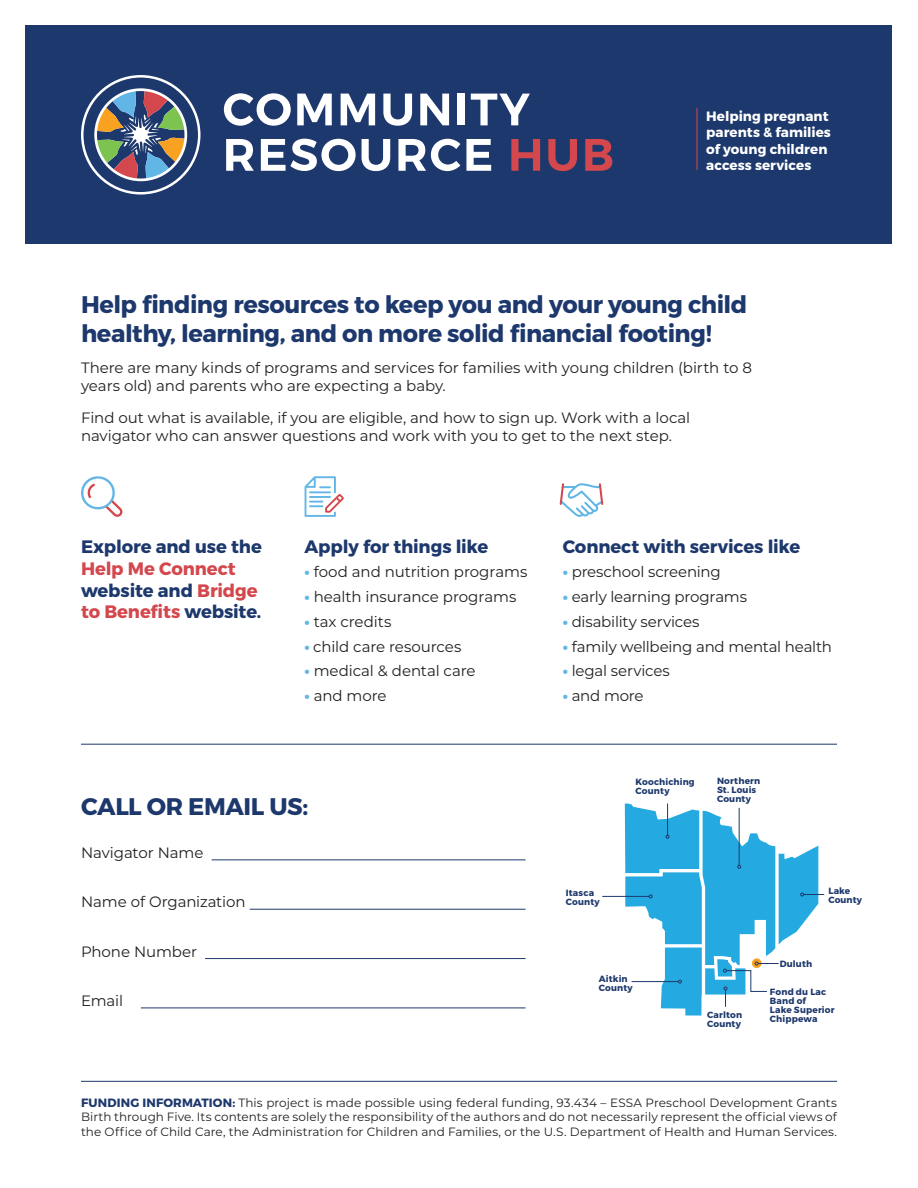
<style>
.page{position:relative;width:918px;height:1188px;background:#fff}
.page>*{position:absolute;margin:0;border:0;box-sizing:border-box;transform-origin:0 0}
.t1{font:700 24px/28.8px "Montserrat";letter-spacing:-.02em;color:#1d386c}
.t2{font:700 18px "Montserrat";letter-spacing:-.005em;color:#1d386c}
.t3{font:700 18px/21.6px "Montserrat";letter-spacing:-.005em;color:#d3474d}
.t4{font:15px/18px "Montserrat";letter-spacing:-.01em;color:#231f20}
.t5{font:700 13.5px/16.2px "Montserrat";letter-spacing:.005em;color:#fff}
.t6{font:12px/14.4px "Montserrat";letter-spacing:.005em;color:#231f20;text-align:justify}
.t7{font:700 9px/9px "Montserrat";letter-spacing:.015em;color:#1d386c}
.s1{color:#1d386c}
.s2{font-weight:800;color:#61b6e6}
.s3{font-weight:700;color:#1d386c}
</style>
<div class="page">
<div style="left:26px;top:26px;width:866px;height:218px;background:#1d386c"></div>
<hr style="left:212px;top:859px;width:314px;height:1px;background:#1d386c">
<hr style="left:250px;top:909px;width:276px;height:1px;background:#1d386c">
<hr style="left:205px;top:958px;width:321px;height:1px;background:#1d386c">
<hr style="left:141px;top:1008px;width:385px;height:1px;background:#1d386c">
<svg style="left:224px;top:93px;width:67px;height:33px"></svg>
<svg style="left:297px;top:94px;width:35px;height:31px"></svg>
<svg style="left:341px;top:94px;width:34px;height:31px"></svg>
<svg style="left:383px;top:94px;width:29px;height:32px"></svg>
<svg style="left:420px;top:94px;width:29px;height:31px"></svg>
<div style="left:458px;top:94px;width:7px;height:31px;background:#fff"></div>
<svg style="left:471px;top:94px;width:59px;height:31px"></svg>
<svg style="left:226px;top:139px;width:28px;height:32px"></svg>
<svg style="left:261px;top:139px;width:95px;height:32px"></svg>
<svg style="left:362px;top:139px;width:28px;height:32px"></svg>
<svg style="left:398px;top:139px;width:62px;height:32px"></svg>
<svg style="left:466px;top:139px;width:25px;height:32px"></svg>
<svg style="left:511px;top:139px;width:29px;height:32px"></svg>
<svg style="left:548px;top:139px;width:29px;height:32px"></svg>
<svg style="left:585px;top:139px;width:27px;height:32px"></svg>
<svg style="left:84px;top:78px;width:114px;height:114px"></svg>
<svg style="left:81px;top:476px;width:41px;height:41px"></svg>
<svg style="left:305px;top:476px;width:39px;height:41px"></svg>
<svg style="left:560px;top:483px;width:43px;height:34px"></svg>
<hr style="left:81px;top:1081px;width:756px;height:1px;background:#1d386c">
<hr style="left:81px;top:744px;width:756px;height:1px;background:#1d386c">
<hr style="left:697px;top:108px;width:1px;height:62px;background:#d3474d">
<hr style="left:602px;top:896px;width:47px;height:1px;background:#1d386c">
<svg style="left:625px;top:804px;width:199px;height:212px"></svg>
<p class="t5" style="left:706px;top:109px;width:126px">Helping pregnant parents &amp; families of young children access services</p>
<h1 class="t1" style="left:81px;top:290px;width:668px">Help finding resources to keep you and your young child healthy, learning, and on more solid financial footing!</h1>
<p class="t4" style="left:81px;top:358px;width:673px">There are many kinds of programs and services for families with young children (birth to 8 years old) and parents who are expecting a baby.</p>
<p class="t4" style="left:81px;top:408px;width:611px">Find out what is available, if you are eligible, and how to sign up. Work with a local navigator who can answer questions and work with you to get to the next step.</p>
<p class="t2" style="left:81px;top:536px;width:182px">Explore and use the</p>
<p class="t3" style="left:81px;top:558px;width:182px">Help Me Connect <span class="s1">website and</span> Bridge to Benefits <span class="s1">website.</span></p>
<p class="t2" style="left:305px;top:535px;width:185px">Apply for things like</p>
<p class="t4" style="left:305px;top:563px;width:224px"><span class="s2">•</span> food and nutrition programs</p>
<p class="t4" style="left:305px;top:587px;width:213px"><span class="s2">•</span> health insurance programs</p>
<p class="t4" style="left:305px;top:612px;width:88px"><span class="s2">•</span> tax credits</p>
<p class="t4" style="left:305px;top:637px;width:158px"><span class="s2">•</span> child care resources</p>
<p class="t4" style="left:305px;top:662px;width:173px"><span class="s2">•</span> medical &amp; dental care</p>
<p class="t4" style="left:305px;top:686px;width:84px"><span class="s2">•</span> and more</p>
<h1 class="t1" style="left:81px;top:793px;width:229px">CALL OR EMAIL US:</h1>
<p class="t4" style="left:81px;top:843px;width:124px">Navigator Name</p>
<p class="t4" style="left:81px;top:893px;width:166px">Name of Organization</p>
<p class="t4" style="left:81px;top:942px;width:118px">Phone Number</p>
<p class="t4" style="left:81px;top:992px;width:44px">Email</p>
<p class="t2" style="left:563px;top:535px;width:239px">Connect with services like</p>
<p class="t4" style="left:563px;top:563px;width:160px"><span class="s2">•</span> preschool screening</p>
<p class="t4" style="left:563px;top:587px;width:186px"><span class="s2">•</span> early learning programs</p>
<p class="t4" style="left:563px;top:612px;width:138px"><span class="s2">•</span> disability services</p>
<p class="t4" style="left:563px;top:637px;width:271px"><span class="s2">•</span> family wellbeing and mental health</p>
<p class="t4" style="left:563px;top:662px;width:109px"><span class="s2">•</span> legal services</p>
<p class="t4" style="left:563px;top:686px;width:82px"><span class="s2">•</span> and more</p>
<p class="t7" style="left:636px;top:777px;width:61px">Koochiching<br>County</p>
<p class="t7" style="left:717px;top:777px;width:45px">Northern<br>St. Louis<br>County</p>
<p class="t7" style="left:566px;top:889px;width:36px">Itasca<br>County</p>
<p class="t7" style="left:599px;top:974px;width:36px">Aitkin<br>County</p>
<p class="t7" style="left:707px;top:1010px;width:37px">Carlton<br>County</p>
<p class="t7" style="left:829px;top:887px;width:35px">Lake<br>County</p>
<p class="t7" style="left:780px;top:959px;width:34px">Duluth</p>
<p class="t7" style="left:770px;top:988px;width:66px">Fond du Lac<br>Band of<br>Lake Superior<br>Chippewa</p>
<p class="t6" style="left:81px;top:1095px;width:758px"><span class="s3">FUNDING INFORMATION:</span> This project is made possible using federal funding, 93.434 – ESSA Preschool Development Grants Birth through Five. Its contents are solely the responsibility of the authors and do not necessarily represent the official views of the Office of Child Care, the Administration for Children and Families, or the U.S. Department of Health and Human Services.</p>
</div>
